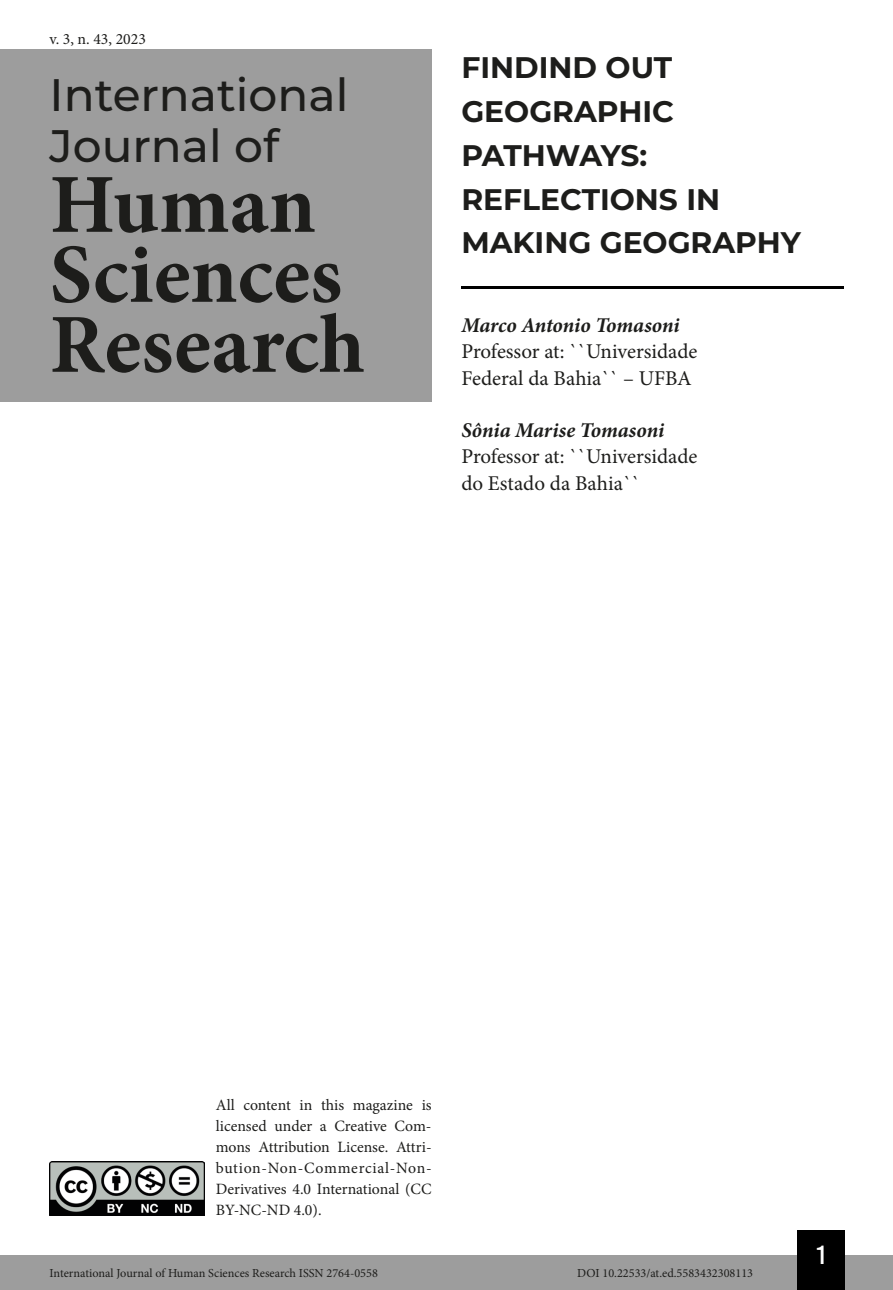
<style>
.page{position:relative;width:893px;height:1290px;background:#fff}
.page>*{position:absolute;margin:0;border:0;box-sizing:border-box;transform-origin:0 0}
.t1{font:700 84px/70px "Minion Pro";color:#1d1d1b}
.t2{font:500 45.5px/50.8px "Montserrat";color:#1d1d1b}
.t3{font:700 29.75px/43.8px "Montserrat";color:#1d1d1b}
.t4{font:26.25px "Bebas Kai";color:#fff}
.t5{font:21px/26.2px "Minion Pro";color:#1d1d1b}
.t6{font:italic 700 21px "Minion Pro";letter-spacing:-.005em;color:#1d1d1b}
.t7{font:15.75px/21px "Minion Pro";color:#1d1d1b;text-align:justify}
.t8{font:12.25px "Minion Pro";color:#1d1d1b}
</style>
<div class="page">
<div style="left:0;top:1255px;width:893px;height:35px;background:#9d9d9d"></div>
<div style="left:797px;top:1230px;width:48px;height:60px;background:#000"></div>
<img style="left:50px;top:1161px;width:154px;height:54px">
<div style="left:0;top:50px;width:432px;height:352px;background:#9d9d9d"></div>
<hr style="left:461px;top:286px;width:382px;height:2px;background:#000">
<p class="t7" style="left:50px;top:28px;width:98px">v. 3, n. 43, 2023</p>
<h2 class="t2" style="left:50px;top:68px;width:300px">International<br>Journal of</h2>
<h1 class="t1" style="left:50px;top:169px;width:317px">Human<br>Sciences<br>Research</h1>
<h3 class="t3" style="left:461px;top:44px;width:341px">FINDIND OUT<br>GEOGRAPHIC<br>PATHWAYS:<br>REFLECTIONS IN<br>MAKING GEOGRAPHY</h3>
<h3 class="t6" style="left:461px;top:310px;width:220px">Marco Antonio Tomasoni</h3>
<h3 class="t5" style="left:461px;top:339px;width:238px">Professor at: ``Universidade<br>Federal da Bahia`` – UFBA</h3>
<h3 class="t6" style="left:461px;top:415px;width:204px">Sônia Marise Tomasoni</h3>
<h3 class="t5" style="left:461px;top:444px;width:238px">Professor at: ``Universidade do Estado da Bahia``</h3>
<p class="t7" style="left:216px;top:1095px;width:217px">All content in this magazine is licensed under a Creative Com&shy;mons Attribution License. Attri&shy;bution-Non-Commercial-Non-Derivatives 4.0 International (CC BY-NC-ND 4.0).</p>
<p class="t8" style="left:50px;top:1265px;width:330px">International Journal of Human Sciences Research ISSN 2764-0558</p>
<p class="t8" style="left:577px;top:1265px;width:177px">DOI 10.22533/at.ed.5583432308113</p>
<h3 class="t4" style="left:817px;top:1241px;width:10px">1</h3>
</div>
